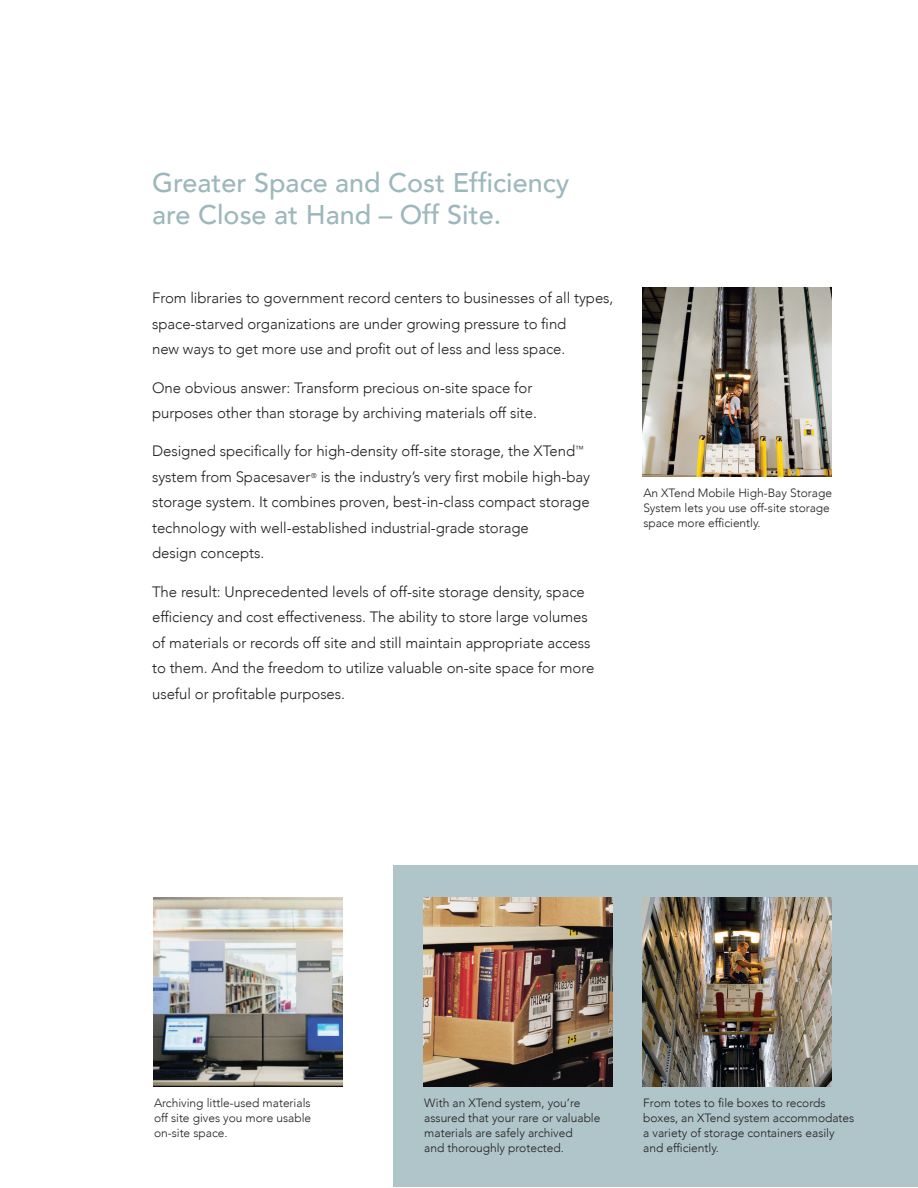
<style>
.page{position:relative;width:918px;height:1188px;background:#fff}
.page>*{position:absolute;margin:0;border:0;box-sizing:border-box;transform-origin:0 0}
.t1{font:500 27px "Avenir";color:#9db8bc}
.t2{font:300 15px/25.5px "Avenir";letter-spacing:-.005em;color:#231f20}
.t3{font:300 12px/15px "Avenir";color:#231f20}
</style>
<div class="page">
<div style="left:394px;top:866px;width:524px;height:321px;background:#b0c5c9"></div>
<img style="left:424px;top:898px;width:189px;height:189px">
<img style="left:643px;top:898px;width:189px;height:189px">
<img style="left:153px;top:898px;width:189px;height:189px">
<img style="left:643px;top:288px;width:189px;height:189px">
<p class="t1" style="left:152px;top:159px;width:419px">Greater Space and Cost Efficiency</p>
<p class="t1" style="left:152px;top:191px;width:351px">are Close at Hand – Off Site.</p>
<p class="t2" style="left:152px;top:285px;width:463px">From libraries to government record centers to businesses of all types,</p>
<p class="t2" style="left:152px;top:311px;width:416px">space-starved organizations are under growing pressure to find</p>
<p class="t2" style="left:152px;top:336px;width:415px">new ways to get more use and profit out of less and less space.</p>
<p class="t2" style="left:152px;top:375px;width:382px">One obvious answer: Transform precious on-site space for</p>
<p class="t2" style="left:152px;top:400px;width:386px">purposes other than storage by archiving materials off site.</p>
<p class="t2" style="left:152px;top:439px;width:440px">Designed specifically for high-density off-site storage, the XTend<sup>™ </sup>system from Spacesaver <sup>®</sup> is the industry’s very first mobile high-bay storage system. It combines proven, best-in-class compact storage technology with well-established industrial-grade storage<br>design concepts.</p>
<p class="t2" style="left:152px;top:579px;width:434px">The result: Unprecedented levels of off-site storage density, space</p>
<p class="t2" style="left:152px;top:605px;width:437px">efficiency and cost effectiveness. The ability to store large volumes</p>
<p class="t2" style="left:152px;top:630px;width:440px">of materials or records off site and still maintain appropriate access</p>
<p class="t2" style="left:152px;top:656px;width:444px">to them. And the freedom to utilize valuable on-site space for more useful or profitable purposes.</p>
<p class="t3" style="left:643px;top:485px;width:190px">An XTend Mobile High-Bay Storage<br>System lets you use off-site storage space more efficiently.</p>
<p class="t3" style="left:154px;top:1095px;width:159px;text-align:justify">Archiving little-used materials off site gives you more usable on-site space.</p>
<p class="t3" style="left:424px;top:1095px;width:178px">With an XTend system, you’re assured that your rare or valuable materials are safely archived<br>and thoroughly protected.</p>
<p class="t3" style="left:643px;top:1095px;width:212px">From totes to file boxes to records boxes, an XTend system accommodates a variety of storage containers easily and efficiently.</p>
</div>
